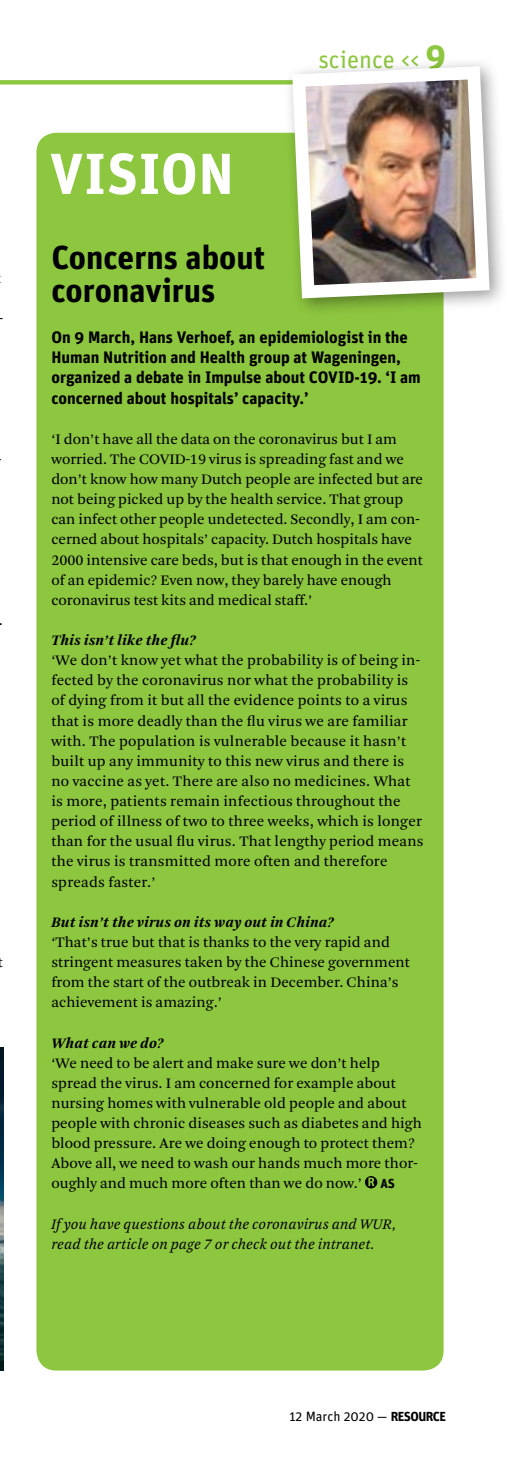
<style>
.page{position:relative;width:509px;height:1470px;background:#fff}
.page>*{position:absolute;margin:0;border:0;box-sizing:border-box;transform-origin:0 0}
.t1{font:700 57.75px "Unit OT";letter-spacing:.01em;color:#fff}
.t2{font:700 33.25px/33.2px "Unit OT";color:#000}
.t3{font:24.5px "Unit OT";color:#8dc63f}
.t4{font:700 16.62px/20.1px "Unit OT";color:#000}
.t5{font:15.22px/20.1px "Arnhem Blond";letter-spacing:.005em;color:#000}
.t6{font:italic 15.22px/20.1px "Arnhem Blond";letter-spacing:.005em;color:#000}
.t7{font:italic 700 15.22px "Arnhem";letter-spacing:.005em;color:#000}
.t8{font:13.47px "Unit OT";color:#000}
.s1{font-weight:700;font-size:35px}
.s2{font-family:"Unit OT";font-weight:700;font-size:13.12px}
.s3{font-size:13.12px}
.s4{font-weight:700;font-size:13.12px}
</style>
<div class="page">
<svg style="left:0;top:80px;width:283px;height:4px"></svg>
<div style="left:36px;top:133px;width:407px;height:1237px;background:#8dc63f;border-radius:20px"></div>
<img style="left:0;top:1047px;width:3px;height:324px">
<svg style="left:365px;top:1176px;width:12px;height:12px"></svg>
<div style="left:283px;top:57px;width:226px;height:259px;background:#000;opacity:.4"></div>
<img style="left:285px;top:60px;width:211px;height:245px">
<p class="t5" style="left:-2px;top:308px;width:6px">-</p>
<p class="t5" style="left:-2px;top:449px;width:6px">-</p>
<p class="t5" style="left:-1px;top:610px;width:6px">.</p>
<h1 class="t1" style="left:50px;top:139px;width:185px">VISION</h1>
<h3 class="t3" style="left:318px;top:45px;width:129px">science &lt;&lt; <span class="s1">9</span></h3>
<h2 class="t2" style="left:51px;top:241px;width:215px">Concerns about coronavirus</h2>
<p class="t4" style="left:51px;top:327px;width:371px">On 9 March, Hans Verhoef, an epidemiologist in the Human Nutrition and Health group at Wageningen, organized a debate in Impulse about COVID-19. ‘I am concerned about hospitals’ capacity.’</p>
<p class="t5" style="left:51px;top:429px;width:373px">‘I don’t have all the data on the coronavirus but I am worried. The COVID-19 virus is spreading fast and we don’t know how many Dutch people are infected but are not being picked up by the health service. That group can infect other people undetected. Secondly, I am con&shy;cerned about hospitals’ capacity. Dutch hospitals have 2000 intensive care beds, but is that enough in the event of an epidemic? Even now, they barely have enough coronavirus test kits and medical staff.’</p>
<p class="t7" style="left:51px;top:632px;width:146px">This isn’t like the flu?</p>
<p class="t5" style="left:51px;top:650px;width:373px">‘We don’t know yet what the probability is of being in&shy;fected by the coronavirus nor what the probability is of dying from it but all the evidence points to a virus that is more deadly than the flu virus we are familiar with. The population is vulnerable because it hasn’t built up any immunity to this new virus and there is no vaccine as yet. There are also no medicines. What is more, patients remain infectious throughout the period of illness of two to three weeks, which is longer than for the usual flu virus. That lengthy period means the virus is transmitted more often and therefore spreads faster.’</p>
<p class="t7" style="left:51px;top:913px;width:284px">But isn’t the virus on its way out in China?</p>
<p class="t5" style="left:51px;top:932px;width:360px">‘That’s true but that is thanks to the very rapid and stringent measures taken by the Chinese government from the start of the outbreak in December. China’s achievement is amazing.’</p>
<p class="t7" style="left:51px;top:1034px;width:114px">What can we do?</p>
<p class="t5" style="left:51px;top:1053px;width:372px">‘We need to be alert and make sure we don’t help spread the virus. I am concerned for example about nursing homes with vulnerable old people and about people with chronic diseases such as diabetes and high blood pressure. Are we doing enough to protect them?<br>Above all, we need to wash our hands much more thor&shy;oughly and much more often than we do now.’ <span class="s2">AS</span></p>
<p class="t6" style="left:51px;top:1214px;width:346px">If you have questions about the coronavirus and WUR, read the article on page 7 or check out the intranet.</p>
<p class="t8" style="left:289px;top:1408px;width:158px">12 March 2020 <span class="s3">—</span> <span class="s4">RESOURCE</span></p>
</div>
